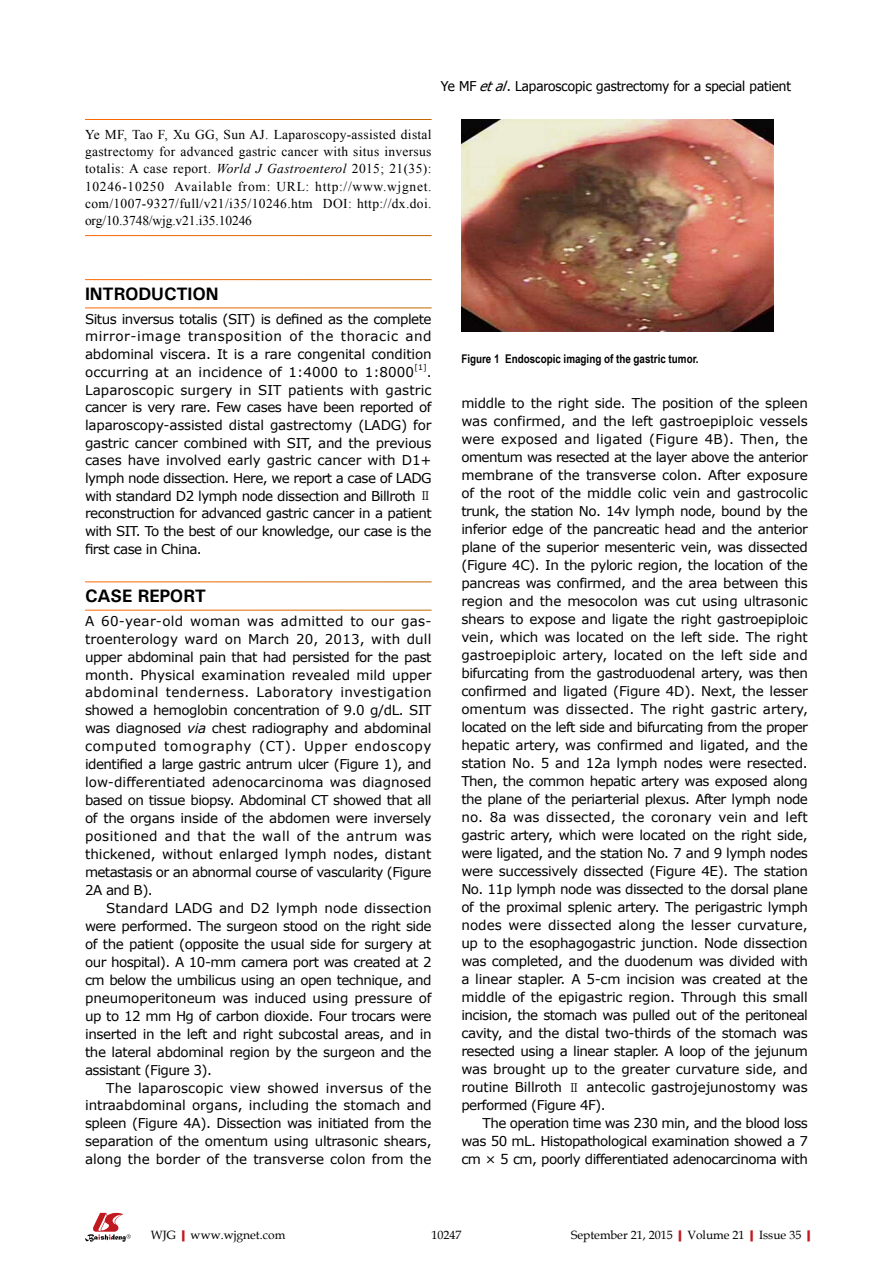
<style>
.page{position:relative;width:893px;height:1263px;background:#fff}
.page>*{position:absolute;margin:0;border:0;box-sizing:border-box;transform-origin:0 0}
.t1{font:700 18px "Univers";letter-spacing:-.01em;color:#000}
.t2{font:13.5px/17.7px "Verdana";letter-spacing:-.025em;color:#000;text-align:justify}
.t3{font:13.5px/17.2px "Times New Roman";letter-spacing:.025em;color:#000;text-align:justify}
.t4{font:13.5px "Verdana";letter-spacing:.005em;color:#000}
.t5{font:13.5px "Verdana";letter-spacing:.01em;color:#000}
.t6{font:13.5px "Verdana";letter-spacing:-.005em;color:#000}
.t7{font:13.5px "Verdana";letter-spacing:-.045em;color:#000}
.t8{font:13.5px "Verdana";color:#000}
.t9{font:13.5px "Tahoma";color:#000}
.t10{font:13.5px "Verdana";letter-spacing:.03em;color:#000}
.t11{font:13.5px "Verdana";letter-spacing:.025em;color:#000}
.t12{font:13.5px "Verdana";letter-spacing:.02em;color:#000}
.t13{font:13.5px "Verdana";letter-spacing:.045em;color:#000}
.t14{font:12px "Book Antiqua";color:#000}
.t15{font:700 12px "Arial Narrow";color:#000}
.t16{font:7.8px "Verdana";color:#000}
.s1{font-style:italic}
.s2{font-family:"Koz Min Pro";font-size:12px}
.s3{font-weight:700;color:#c01920}
</style>
<div class="page">
<svg style="left:85px;top:1213px;width:46px;height:29px"></svg>
<img style="left:461px;top:119px;width:312px;height:212px">
<p class="t9" style="left:441px;top:77px;width:352px">Ye MF <span class="s1">etal</span>. Laparoscopic gastrectomy for a special patient</p>
<p class="t3" style="left:85px;top:125px;width:348px">Ye MF, Tao F, Xu GG, Sun AJ. Laparoscopy-assisted distal gastrectomy for advanced gastric cancer with situs inversus totalis: A case report. <span class="s1">World J Gastroenterol</span> 2015; 21(35):<br>10246-10250 Available from: URL: http://www.wjgnet. com/1007-9327/full/v21/i35/10246.htm DOI: http://dx.doi. org/10.3748/wjg.v21.i35.10246</p>
<p class="t1" style="left:85px;top:283px;width:135px">INTRODUCTION</p>
<p class="t2" style="left:85px;top:310px;width:348px">Situs inversus totalis (SIT) is defined as the complete mirror-image transposition of the thoracic and abdominal viscera. It is a rare congenital condition occurring at an incidence of 1:4000 to 1:8000</p>
<p class="t16" style="left:414px;top:362px;width:14px">[1]</p>
<p class="t2" style="left:85px;top:363px;width:348px;text-indent:342px">.<br>Laparoscopic surgery in SIT patients with gastric cancer is very rare. Few cases have been reported of laparoscopy-assisted distal gastrectomy (LADG) for gastric cancer combined with SIT, and the previous cases have involved early gastric cancer with D1+ lymph node dissection. Here, we report a case of LADG with standard D2 lymph node dissection and Billroth <span class="s2">Ⅱ </span>reconstruction for advanced gastric cancer in a patient with SIT. To the best of our knowledge, our case is the first case in China.</p>
<p class="t1" style="left:85px;top:584px;width:123px">CASE REPORT</p>
<p class="t12" style="left:85px;top:612px;width:346px">A 60-year-old woman was admitted to our gas-</p>
<p class="t5" style="left:85px;top:630px;width:348px">troenterology ward on March 20, 2013, with dull</p>
<p class="t2" style="left:85px;top:647px;width:348px">upper abdominal pain that had persisted for the past</p>
<p class="t4" style="left:85px;top:666px;width:348px">month. Physical examination revealed mild upper</p>
<p class="t10" style="left:85px;top:684px;width:348px">abdominal tenderness. Laboratory investigation</p>
<p class="t2" style="left:85px;top:701px;width:348px">showed a hemoglobin concentration of 9.0 g/dL. SIT</p>
<p class="t2" style="left:85px;top:719px;width:348px">was diagnosed <span class="s1">via</span> chest radiography and abdominal</p>
<p class="t13" style="left:85px;top:738px;width:348px">computed tomography (CT). Upper endoscopy</p>
<p class="t2" style="left:85px;top:755px;width:348px">identified a large gastric antrum ulcer (Figure 1), and</p>
<p class="t4" style="left:85px;top:774px;width:348px">low-differentiated adenocarcinoma was diagnosed</p>
<p class="t2" style="left:85px;top:791px;width:348px">based on tissue biopsy. Abdominal CT showed that all</p>
<p class="t2" style="left:85px;top:809px;width:348px">of the organs inside of the abdomen were inversely</p>
<p class="t11" style="left:85px;top:828px;width:348px">positioned and that the wall of the antrum was</p>
<p class="t8" style="left:85px;top:845px;width:348px">thickened, without enlarged lymph nodes, distant</p>
<p class="t7" style="left:85px;top:863px;width:348px">metastasis or an abnormal course of vascularity (Figure</p>
<p class="t2" style="left:85px;top:881px;width:69px">2A and B).</p>
<p class="t4" style="left:106px;top:899px;width:327px">Standard LADG and D2 lymph node dissection</p>
<p class="t2" style="left:85px;top:917px;width:348px">were performed. The surgeon stood on the right side</p>
<p class="t2" style="left:85px;top:935px;width:348px">of the patient (opposite the usual side for surgery at</p>
<p class="t2" style="left:85px;top:953px;width:348px">our hospital). A 10-mm camera port was created at 2</p>
<p class="t2" style="left:85px;top:970px;width:348px">cm below the umbilicus using an open technique, and</p>
<p class="t6" style="left:85px;top:989px;width:348px">pneumoperitoneum was induced using pressure of</p>
<p class="t2" style="left:85px;top:1006px;width:348px">up to 12 mm Hg of carbon dioxide. Four trocars were</p>
<p class="t2" style="left:85px;top:1024px;width:348px">inserted in the left and right subcostal areas, and in</p>
<p class="t2" style="left:85px;top:1042px;width:348px">the lateral abdominal region by the surgeon and the</p>
<p class="t2" style="left:85px;top:1060px;width:128px">assistant (Figure 3).</p>
<p class="t5" style="left:106px;top:1079px;width:327px">The laparoscopic view showed inversus of the</p>
<p class="t6" style="left:85px;top:1097px;width:348px">intraabdominal organs, including the stomach and</p>
<p class="t2" style="left:85px;top:1114px;width:348px">spleen (Figure 4A). Dissection was initiated from the</p>
<p class="t2" style="left:85px;top:1132px;width:348px">separation of the omentum using ultrasonic shears,</p>
<p class="t6" style="left:85px;top:1151px;width:348px">along the border of the transverse colon from the</p>
<p class="t15" style="left:461px;top:350px;width:239px">Figure 1 Endoscopic imaging of the gastric tumor.</p>
<p class="t2" style="left:461px;top:394px;width:348px">middle to the right side. The position of the spleen</p>
<p class="t8" style="left:461px;top:412px;width:348px">was confirmed, and the left gastroepiploic vessels</p>
<p class="t5" style="left:461px;top:430px;width:348px">were exposed and ligated (Figure 4B). Then, the</p>
<p class="t2" style="left:461px;top:448px;width:348px">omentum was resected at the layer above the anterior</p>
<p class="t2" style="left:461px;top:466px;width:348px">membrane of the transverse colon. After exposure</p>
<p class="t2" style="left:461px;top:484px;width:348px">of the root of the middle colic vein and gastrocolic</p>
<p class="t2" style="left:461px;top:502px;width:348px">trunk, the station No. 14v lymph node, bound by the</p>
<p class="t2" style="left:461px;top:520px;width:348px">inferior edge of the pancreatic head and the anterior</p>
<p class="t2" style="left:461px;top:538px;width:348px">plane of the superior mesenteric vein, was dissected</p>
<p class="t2" style="left:461px;top:556px;width:348px">(Figure 4C). In the pyloric region, the location of the</p>
<p class="t2" style="left:461px;top:574px;width:348px">pancreas was confirmed, and the area between this</p>
<p class="t2" style="left:461px;top:592px;width:348px">region and the mesocolon was cut using ultrasonic</p>
<p class="t2" style="left:461px;top:610px;width:348px">shears to expose and ligate the right gastroepiploic</p>
<p class="t2" style="left:461px;top:628px;width:348px">vein, which was located on the left side. The right</p>
<p class="t4" style="left:461px;top:646px;width:348px">gastroepiploic artery, located on the left side and</p>
<p class="t2" style="left:461px;top:664px;width:348px">bifurcating from the gastroduodenal artery, was then</p>
<p class="t2" style="left:461px;top:682px;width:348px">confirmed and ligated (Figure 4D). Next, the lesser</p>
<p class="t4" style="left:461px;top:700px;width:348px">omentum was dissected. The right gastric artery,</p>
<p class="t2" style="left:461px;top:718px;width:348px">located on the left side and bifurcating from the proper</p>
<p class="t2" style="left:461px;top:736px;width:348px">hepatic artery, was confirmed and ligated, and the</p>
<p class="t2" style="left:461px;top:754px;width:348px">station No. 5 and 12a lymph nodes were resected.</p>
<p class="t2" style="left:461px;top:772px;width:348px">Then, the common hepatic artery was exposed along</p>
<p class="t2" style="left:461px;top:790px;width:348px">the plane of the periarterial plexus. After lymph node</p>
<p class="t5" style="left:461px;top:808px;width:348px">no. 8a was dissected, the coronary vein and left</p>
<p class="t2" style="left:461px;top:826px;width:348px">gastric artery, which were located on the right side,</p>
<p class="t2" style="left:461px;top:844px;width:348px">were ligated, and the station No. 7 and 9 lymph nodes</p>
<p class="t2" style="left:461px;top:862px;width:348px">were successively dissected (Figure 4E). The station</p>
<p class="t2" style="left:461px;top:880px;width:348px">No. 11p lymph node was dissected to the dorsal plane</p>
<p class="t2" style="left:461px;top:898px;width:348px">of the proximal splenic artery. The perigastric lymph</p>
<p class="t4" style="left:461px;top:916px;width:348px">nodes were dissected along the lesser curvature,</p>
<p class="t2" style="left:461px;top:934px;width:348px">up to the esophagogastric junction. Node dissection</p>
<p class="t2" style="left:461px;top:952px;width:348px">was completed, and the duodenum was divided with</p>
<p class="t2" style="left:461px;top:970px;width:348px">a linear stapler. A 5-cm incision was created at the</p>
<p class="t2" style="left:461px;top:988px;width:348px">middle of the epigastric region. Through this small</p>
<p class="t2" style="left:461px;top:1006px;width:348px">incision, the stomach was pulled out of the peritoneal</p>
<p class="t2" style="left:461px;top:1024px;width:348px">cavity, and the distal two-thirds of the stomach was</p>
<p class="t2" style="left:461px;top:1042px;width:348px">resected using a linear stapler. A loop of the jejunum</p>
<p class="t2" style="left:461px;top:1060px;width:348px">was brought up to the greater curvature side, and</p>
<p class="t2" style="left:461px;top:1078px;width:348px">routine Billroth <span class="s2">Ⅱ</span> antecolic gastrojejunostomy was</p>
<p class="t2" style="left:461px;top:1096px;width:146px">performed (Figure 4F).</p>
<p class="t7" style="left:483px;top:1114px;width:327px">The operation time was 230 min, and the blood loss</p>
<p class="t2" style="left:461px;top:1132px;width:348px">was 50 mL. Histopathological examination showed a 7</p>
<p class="t2" style="left:461px;top:1150px;width:348px">cm × 5 cm, poorly differentiated adenocarcinoma with</p>
<p class="t14" style="left:151px;top:1226px;width:136px">WJG<span class="s3">|</span>www.wjgnet.com</p>
<p class="t14" style="left:431px;top:1226px;width:31px">10247</p>
<p class="t14" style="left:571px;top:1226px;width:246px">September 21, 2015<span class="s3">|</span>Volume 21<span class="s3">|</span>Issue 35<span class="s3">|</span></p>
</div>
